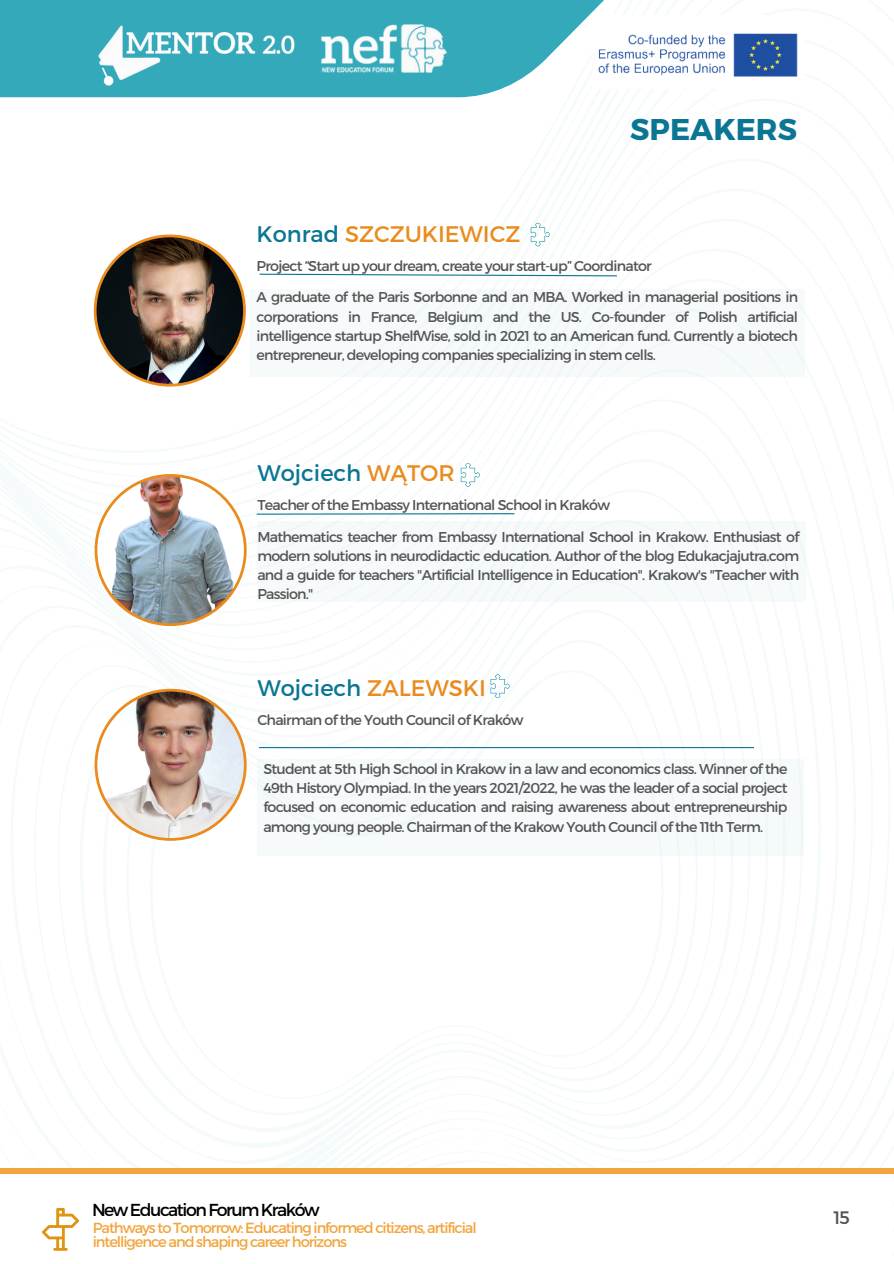
<style>
.page{position:relative;width:894px;height:1264px;background:#fff}
.page>*{position:absolute;margin:0;border:0;box-sizing:border-box;transform-origin:0 0}
.t1{font:700 30px "Montserrat";color:#0b7693}
.t2{font:22.5px "Montserrat";color:#0b7693}
.t3{font:22.5px "Montserrat";color:#e98b1d}
.t4{font:18px "Montserrat";color:#545454}
.t5{font:17.4px "Montserrat";letter-spacing:-.085em;color:#000}
.t6{font:14.7px/14.7px "Montserrat";letter-spacing:-.075em;color:#f2a53e}
.t7{font:14.25px/19.2px "Montserrat";letter-spacing:-.05em;color:#545454;text-align:justify}
.s1{color:#0b7693}
.s2{color:#e98b1d}
</style>
<div class="page">
<div style="left:0;top:1168px;width:893px;height:6px;background:#f2a53e"></div>
<svg style="left:0;top:0;width:604px;height:97px;background:#54b6c4"></svg>
<img style="left:84px;top:15px;width:224px;height:78px">
<div style="left:592px;top:15px;width:212px;height:74px;background:#fff"></div>
<img style="left:576px;top:31px;width:221px;height:47px">
<div style="left:257px;top:521px;width:548px;height:81px;background:#f7fafb"></div>
<img style="left:95px;top:474px;width:151px;height:152px">
<hr style="left:256px;top:513px;width:258px;height:1px;background:#0b7693">
<svg style="left:460px;top:463px;width:19px;height:23px"></svg>
<div style="left:257px;top:759px;width:546px;height:97px;background:#f7fafb"></div>
<svg style="left:95px;top:688px;width:151px;height:152px"></svg>
<hr style="left:259px;top:747px;width:494px;height:1px;background:#0b7693">
<svg style="left:490px;top:674px;width:19px;height:24px"></svg>
<svg style="left:42px;top:1207px;width:37px;height:43px"></svg>
<div style="left:250px;top:289px;width:554px;height:87px;background:#f7fafb"></div>
<img style="left:94px;top:234px;width:152px;height:152px">
<svg style="left:259px;top:273px;width:358px;height:4px"></svg>
<svg style="left:530px;top:223px;width:19px;height:23px"></svg>
<p class="t1" style="left:630px;top:109px;width:168px">SPEAKERS</p>
<h2 class="t3" style="left:256px;top:219px;width:265px"><span class="s1">Konrad</span> SZCZUKIEWICZ</h2>
<p class="t7" style="left:256px;top:255px;width:396px">Project “Start up your dream, create your start-up” Coordinator</p>
<p class="t7" style="left:256px;top:287px;width:543px">A graduate of the Paris Sorbonne and an MBA. Worked in managerial positions in corporations in France, Belgium and the US. Co-founder of Polish artificial intelligence startup ShelfWise, sold in 2021 to an American fund. Currently a biotech entrepreneur, developing companies specializing in stem cells.</p>
<h2 class="t2" style="left:257px;top:459px;width:199px">Wojciech <span class="s2">WĄTOR</span></h2>
<p class="t7" style="left:257px;top:494px;width:354px">Teacher of the Embassy International School in Kraków</p>
<p class="t7" style="left:257px;top:526px;width:543px">Mathematics teacher from Embassy International School in Krakow. Enthusiast of modern solutions in neurodidactic education. Author of the blog Edukacjajutra.com and a guide for teachers "Artificial Intelligence in Education". Krakow's "Teacher with Passion."</p>
<h2 class="t2" style="left:257px;top:673px;width:230px">Wojciech <span class="s2">ZALEWSKI</span></h2>
<p class="t7" style="left:257px;top:709px;width:267px">Chairman of the Youth Council of Kraków</p>
<p class="t7" style="left:263px;top:758px;width:525px">Student at 5th High School in Krakow in a law and economics class. Winner of the 49th History Olympiad. In the years 2021/2022, he was the leader of a social project focused on economic education and raising awareness about entrepreneurship among young people. Chairman of the Krakow Youth Council of the 11th Term.</p>
<p class="t5" style="left:92px;top:1198px;width:229px">New Education Forum Kraków</p>
<p class="t6" style="left:93px;top:1219px;width:385px">Pathways to Tomorrow: Educating informed citizens, artificial intelligence and shaping career horizons</p>
<p class="t4" style="left:833px;top:1206px;width:18px">15</p>
</div>
